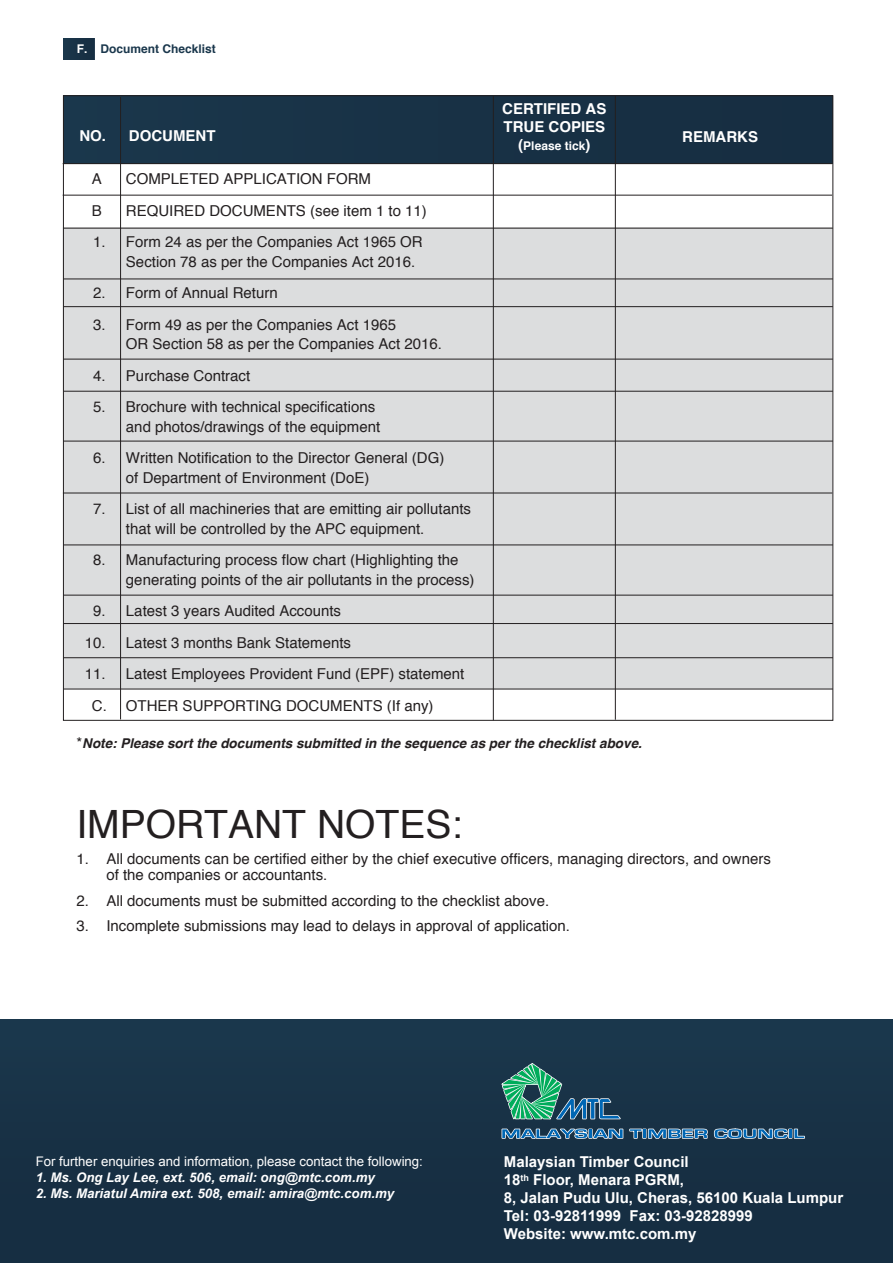
<style>
.page{position:relative;width:893px;height:1263px;background:#fff}
.page>*{position:absolute;margin:0;border:0;box-sizing:border-box;transform-origin:0 0}
.t1{font:39px "Helvetica";color:#231f20}
.t2{font:15px/19.5px "Helvetica";color:#231f20}
.t3{font:700 15px/18px "Arial";color:#fff}
.t4{font:700 15px/18px "Helvetica";color:#fff}
.t5{font:italic 700 13.5px "Helvetica";color:#231f20}
.t6{font:italic 700 13.2px "Arial";color:#fff}
.t7{font:13.2px "Arial";color:#fff}
.t8{font:700 12px "Helvetica";color:#1a374c}
.t9{font:700 12px "Helvetica";color:#fff}
.s1{color:#fff}
.s2{font-size:15px}
.s3{font-weight:400;font-style:normal;font-size:15px}
</style>
<div class="page">
<div style="left:64px;top:38px;width:31px;height:22px;background:#183145"></div>
<svg style="left:63px;top:95px;width:771px;height:626px;background:#c9cccf"></svg>
<hr style="left:63px;top:163px;width:769px;height:1px;background:#231f20">
<hr style="left:493px;top:96px;width:1px;height:624px;background:#231f20">
<hr style="left:615px;top:96px;width:1px;height:624px;background:#231f20">
<hr style="left:63px;top:195px;width:769px;height:1px;background:#231f20">
<hr style="left:63px;top:228px;width:770px;height:1px;background:#231f20">
<hr style="left:63px;top:279px;width:770px;height:1px;background:#231f20">
<hr style="left:63px;top:595px;width:770px;height:1px;background:#231f20">
<hr style="left:63px;top:306px;width:770px;height:1px;background:#231f20">
<hr style="left:63px;top:359px;width:770px;height:1px;background:#231f20">
<hr style="left:63px;top:441px;width:770px;height:1px;background:#231f20">
<hr style="left:120px;top:97px;width:1px;height:622px;background:#231f20">
<hr style="left:63px;top:391px;width:770px;height:1px;background:#231f20">
<hr style="left:63px;top:544px;width:770px;height:1px;background:#231f20">
<hr style="left:63px;top:493px;width:769px;height:1px;background:#231f20">
<div style="left:0;top:1020px;width:893px;height:243px;background:#173044"></div>
<svg style="left:501px;top:1063px;width:304px;height:76px"></svg>
<hr style="left:63px;top:623px;width:770px;height:1px;background:#231f20">
<hr style="left:63px;top:657px;width:770px;height:1px;background:#231f20">
<hr style="left:63px;top:689px;width:770px;height:1px;background:#231f20">
<p class="t8" style="left:77px;top:39px;width:140px"><span class="s1">F.</span> Document Checklist</p>
<p class="t4" style="left:502px;top:100px;width:106px">CERTIFIED AS<br>TRUE COPIES</p>
<p class="t9" style="left:518px;top:136px;width:74px"><span class="s2">(</span>Please tick<span class="s2">)</span></p>
<p class="t4" style="left:79px;top:126px;width:138px">NO. DOCUMENT</p>
<p class="t4" style="left:682px;top:128px;width:77px">REMARKS</p>
<p class="t2" style="left:92px;top:170px;width:12px">A</p>
<p class="t2" style="left:126px;top:170px;width:247px">COMPLETED APPLICATION FORM</p>
<p class="t2" style="left:92px;top:201px;width:12px">B</p>
<p class="t2" style="left:126px;top:201px;width:302px">REQUIRED DOCUMENTS (see item 1 to 11)</p>
<p class="t2" style="left:126px;top:233px;width:298px;text-indent:-33px">1. Form 24 as per the Companies Act 1965 OR<br>Section 78 as per the Companies Act 2016.</p>
<p class="t2" style="left:93px;top:284px;width:186px">2. Form of Annual Return</p>
<p class="t2" style="left:126px;top:315px;width:317px;text-indent:-33px">3. Form 49 as per the Companies Act 1965<br>OR Section 58 as per the Companies Act 2016.</p>
<p class="t2" style="left:93px;top:366px;width:158px">4. Purchase Contract</p>
<p class="t2" style="left:126px;top:398px;width:256px;text-indent:-33px">5. Brochure with technical specifications and photos/drawings of the equipment</p>
<p class="t2" style="left:126px;top:449px;width:320px;text-indent:-33px">6. Written Notification to the Director General (DG) of Department of Environment (DoE)</p>
<p class="t2" style="left:126px;top:500px;width:347px;text-indent:-33px">7. List of all machineries that are emitting air pollutants that will be controlled by the APC equipment.</p>
<p class="t2" style="left:126px;top:551px;width:350px;text-indent:-33px">8. Manufacturing process flow chart (Highlighting the generating points of the air pollutants in the process)</p>
<p class="t2" style="left:85px;top:596px;width:258px;line-height:31.5px;text-indent:8px">9. Latest 3 years Audited Accounts<br>10.</p>
<p class="t2" style="left:126px;top:633px;width:227px">Latest 3 months Bank Statements</p>
<p class="t2" style="left:92px;top:659px;width:374px;line-height:31.5px;text-indent:34px">Latest Employees Provident Fund (EPF) statement<br>C. OTHER SUPPORTING DOCUMENTS (If any)</p>
<p class="t5" style="left:76px;top:732px;width:567px"><span class="s3">*</span>Note: Please sort the documents submitted in the sequence as per the checklist above.</p>
<p class="t2" style="left:85px;top:665px;width:22px">11.</p>
<h1 class="t1" style="left:76px;top:794px;width:387px">IMPORTANT NOTES:</h1>
<p class="t2" style="left:106px;top:851px;width:666px;line-height:16.5px;text-indent:-30px">1. All documents can be certified either by the chief executive officers, managing directors, and owners of the companies or accountants.</p>
<p class="t2" style="left:76px;top:891px;width:474px">2. All documents must be submitted according to the checklist above.</p>
<p class="t2" style="left:76px;top:917px;width:495px">3. Incomplete submissions may lead to delays in approval of application.</p>
<p class="t7" style="left:36px;top:1153px;width:389px">For further enquiries and information, please contact the following:</p>
<p class="t6" style="left:36px;top:1169px;width:341px">1. Ms. Ong Lay Lee, ext. 506, email: ong@mtc.com.my</p>
<p class="t6" style="left:36px;top:1185px;width:360px">2. Ms. Mariatul Amira ext. 508, email: amira@mtc.com.my</p>
<p class="t3" style="left:504px;top:1153px;width:341px">Malaysian Timber Council<br>18<sup>th</sup> Floor, Menara PGRM,<br>8, Jalan Pudu Ulu, Cheras, 56100 Kuala Lumpur<br>Tel: 03-92811999 Fax: 03-92828999<br>Website: www.mtc.com.my</p>
</div>
